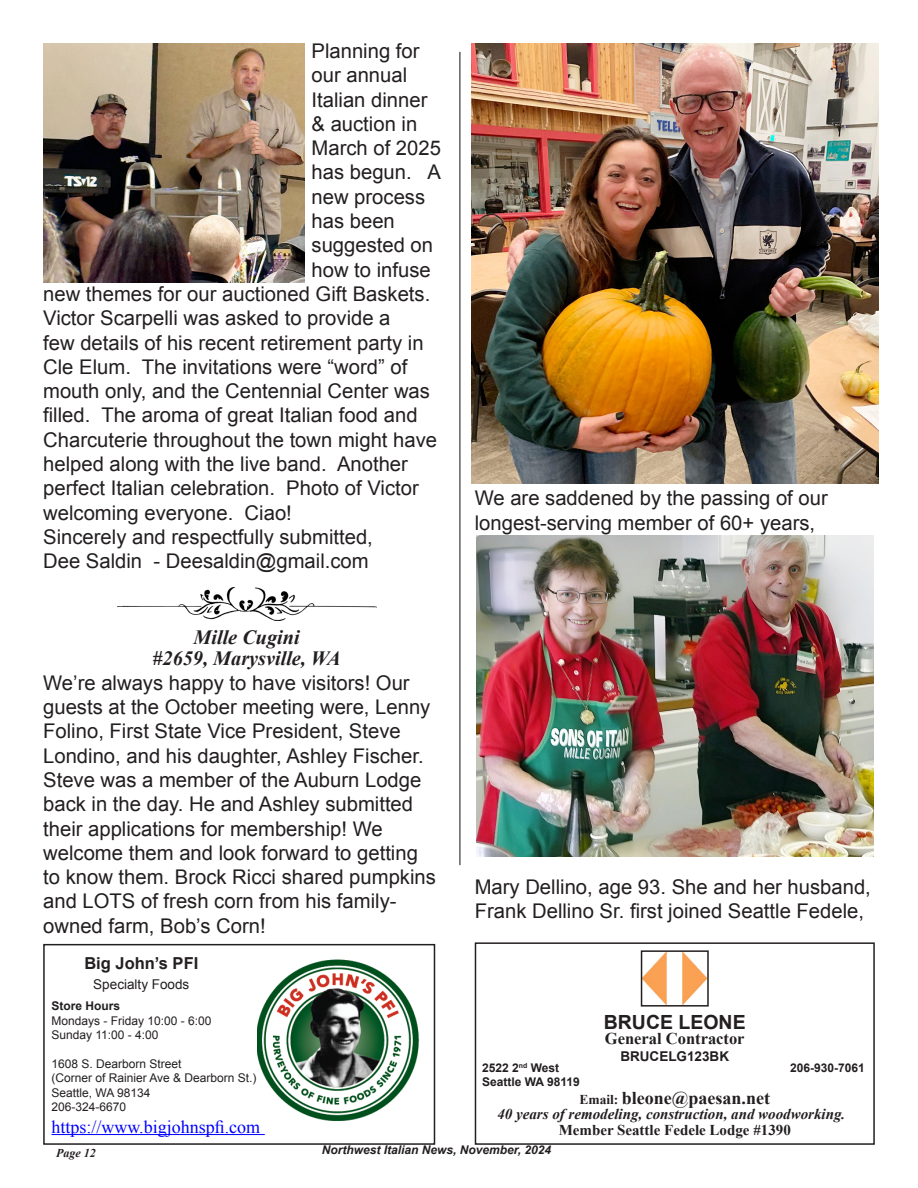
<style>
.page{position:relative;width:918px;height:1188px;background:#fff}
.page>*{position:absolute;margin:0;border:0;box-sizing:border-box;transform-origin:0 0}
.t1{font:20.25px/24.3px "Arial";color:#231f20}
.t2{font:italic 700 20.25px "Times New Roman";color:#231f20}
.t3{font:700 19.5px "Arial";color:#231f20}
.t4{font:18px "Times New Roman";color:#00f}
.t5{font:700 18px "Times New Roman";color:#231f20}
.t6{font:700 16.5px "Times New Roman";color:#231f20}
.t7{font:700 16.5px "Arial";color:#231f20}
.t8{font:italic 700 15px "Times New Roman";color:#231f20}
.t9{font:700 15px "Times New Roman";color:#231f20}
.t10{font:13.5px "Arial";color:#231f20}
.t11{font:700 13.5px "Arial";color:#231f20}
.t12{font:12px/14.4px "Arial";color:#231f20}
.t13{font:700 12px "Arial";color:#231f20}
.t14{font:italic 700 12px "Arial";color:#231f20}
.t15{font:italic 700 12px "Times New Roman";color:#231f20}
.s1{font-size:13.5px}
</style>
<div class="page">
<hr style="left:51px;top:1134px;width:214px;height:1px;background:#00f">
<div style="left:43px;top:944px;width:392px;height:201px;border:2px solid #231f20"></div>
<img style="left:258px;top:959px;width:162px;height:162px">
<div style="left:475px;top:942px;width:400px;height:203px;border:2px solid #231f20"></div>
<img style="left:644px;top:953px;width:62px;height:51px">
<div style="left:641px;top:950px;width:68px;height:57px;border:2px solid #231f20"></div>
<hr style="left:459px;top:52px;width:1px;height:813px;background:#231f20">
<img style="left:43px;top:43px;width:262px;height:240px">
<img style="left:117px;top:588px;width:259px;height:32px">
<img style="left:471px;top:43px;width:407px;height:441px">
<img style="left:476px;top:536px;width:397px;height:321px">
<p class="t1" style="left:312px;top:39px;width:110px">Planning for</p>
<p class="t1" style="left:312px;top:63px;width:97px">our annual</p>
<p class="t1" style="left:312px;top:87px;width:117px">Italian dinner</p>
<p class="t1" style="left:312px;top:112px;width:107px">&amp; auction in</p>
<p class="t1" style="left:312px;top:136px;width:131px">March of 2025</p>
<p class="t1" style="left:312px;top:160px;width:131px">has begun. A</p>
<p class="t1" style="left:312px;top:185px;width:115px">new process</p>
<p class="t1" style="left:312px;top:209px;width:85px">has been</p>
<p class="t1" style="left:312px;top:233px;width:123px">suggested on</p>
<p class="t1" style="left:312px;top:258px;width:121px">how to infuse</p>
<p class="t1" style="left:43px;top:282px;width:389px">new themes for our auctioned Gift Baskets.</p>
<p class="t1" style="left:43px;top:306px;width:349px">Victor Scarpelli was asked to provide a</p>
<p class="t1" style="left:43px;top:330px;width:382px">few details of his recent retirement party in</p>
<p class="t1" style="left:43px;top:355px;width:366px">Cle Elum. The invitations were “word” of</p>
<p class="t1" style="left:43px;top:379px;width:388px">mouth only, and the Centennial Center was</p>
<p class="t1" style="left:43px;top:403px;width:376px">filled. The aroma of great Italian food and</p>
<p class="t1" style="left:43px;top:428px;width:395px">Charcuterie throughout the town might have</p>
<p class="t1" style="left:43px;top:452px;width:366px">helped along with the live band. Another</p>
<p class="t1" style="left:43px;top:476px;width:377px">perfect Italian celebration. Photo of Victor</p>
<p class="t1" style="left:43px;top:501px;width:250px">welcoming everyone. Ciao!</p>
<p class="t1" style="left:43px;top:525px;width:331px">Sincerely and respectfully submitted,</p>
<p class="t1" style="left:43px;top:549px;width:327px">Dee Saldin - Deesaldin@gmail.com</p>
<p class="t2" style="left:193px;top:623px;width:108px">Mille Cugini</p>
<p class="t2" style="left:152px;top:645px;width:190px">#2659, Marysville, WA</p>
<p class="t1" style="left:43px;top:671px;width:394px">We’re always happy to have visitors! Our guests at the October meeting were, Lenny Folino, First State Vice President, Steve Londino, and his daughter, Ashley Fischer.<br>Steve was a member of the Auburn Lodge back in the day. He and Ashley submitted their applications for membership! We welcome them and look forward to getting to know them. Brock Ricci shared pumpkins and LOTS of fresh corn from his family&shy;owned farm, Bob’s Corn!</p>
<p class="t7" style="left:84px;top:953px;width:115px">Big John’s PFI</p>
<p class="t10" style="left:93px;top:975px;width:98px">Specialty Foods</p>
<p class="t13" style="left:51px;top:998px;width:70px">Store Hours</p>
<p class="t12" style="left:51px;top:1013px;width:162px">Mondays - Friday 10:00 - 6:00</p>
<p class="t12" style="left:51px;top:1028px;width:109px">Sunday 11:00 - 4:00</p>
<p class="t12" style="left:51px;top:1057px;width:207px">1608 S. Dearborn Street<br>(Corner of Rainier Ave &amp; Dearborn St.)</p>
<p class="t12" style="left:51px;top:1085px;width:100px">Seattle, WA 98134</p>
<p class="t12" style="left:51px;top:1100px;width:76px">206-324-6670</p>
<p class="t4" style="left:51px;top:1114px;width:210px">https://www.bigjohnspfi.com</p>
<p class="t1" style="left:475px;top:486px;width:355px">We are saddened by the passing of our longest-serving member of 60+ years,</p>
<p class="t1" style="left:475px;top:875px;width:398px">Mary Dellino, age 93. She and her husband,<br>Frank Dellino Sr. first joined Seattle Fedele,</p>
<p class="t3" style="left:604px;top:1009px;width:143px">BRUCE LEONE</p>
<p class="t6" style="left:605px;top:1028px;width:141px">General Contractor</p>
<p class="t11" style="left:620px;top:1047px;width:110px">BRUCELG123BK</p>
<p class="t13" style="left:482px;top:1060px;width:79px">2522 2<sup>nd</sup> West</p>
<p class="t13" style="left:790px;top:1060px;width:76px">206-930-7061</p>
<p class="t13" style="left:482px;top:1074px;width:99px">Seattle WA 98119</p>
<p class="t5" style="left:579px;top:1085px;width:192px"><span class="s1">Email:</span> bleone@paesan.net</p>
<p class="t8" style="left:497px;top:1103px;width:349px">40 years of remodeling, construction, and woodworking.</p>
<p class="t9" style="left:559px;top:1120px;width:234px">Member Seattle Fedele Lodge #1390</p>
<p class="t15" style="left:56px;top:1145px;width:41px">Page 12</p>
<p class="t14" style="left:322px;top:1142px;width:231px">Northwest Italian News, November, 2024</p>
</div>
